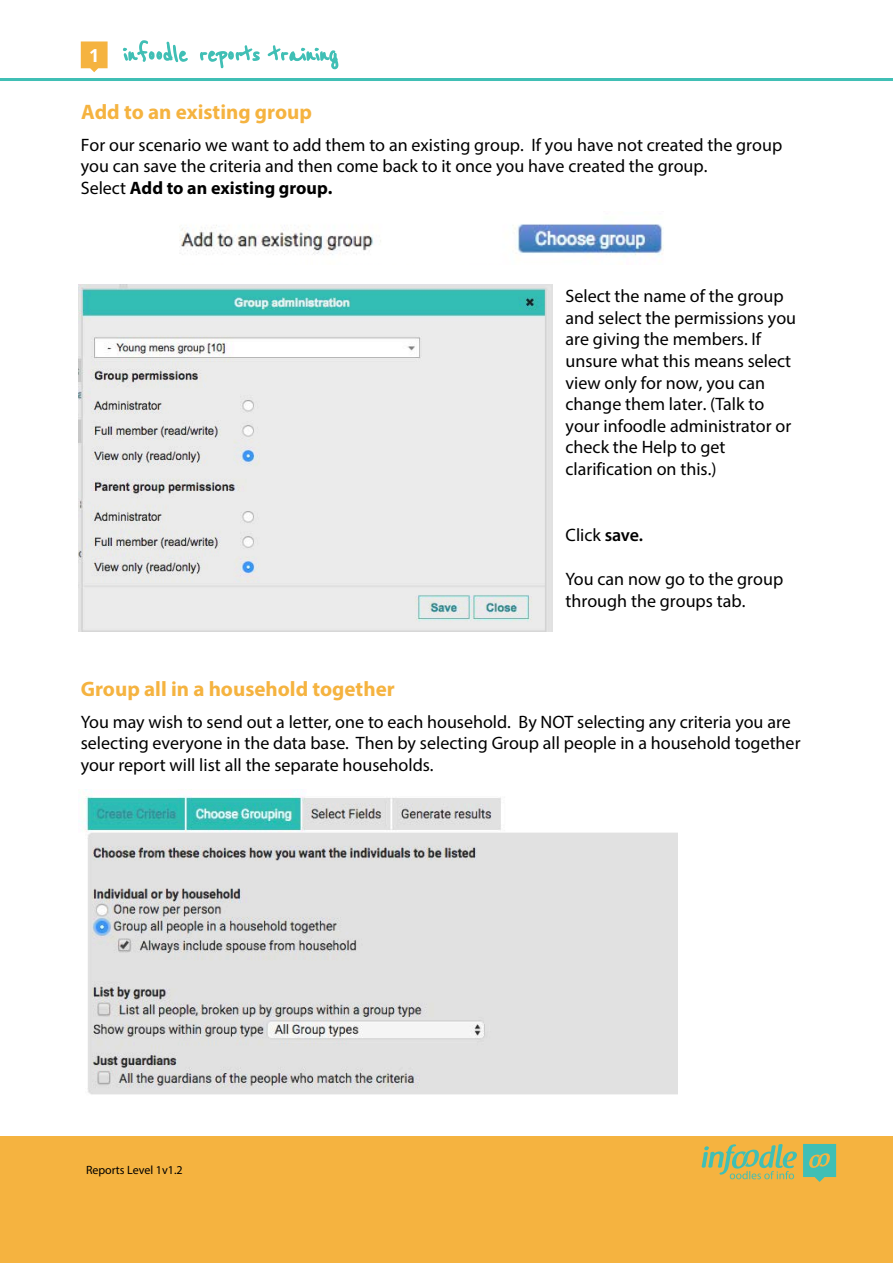
<style>
.page{position:relative;width:893px;height:1263px;background:#fff}
.page>*{position:absolute;margin:0;border:0;box-sizing:border-box;transform-origin:0 0}
.t1{font:700 21px "Myriad Pro";color:#f5b340}
.t2{font:18px/21.6px "Myriad Pro";color:#000}
.t3{font:700 18px "Open Sans";color:#fff}
.t4{font:12px "Myriad Pro";color:#000}
.s1{font-weight:700}
.s2{font-weight:600}
</style>
<div class="page">
<div style="left:0;top:1136px;width:893px;height:127px;background:#f5b340"></div>
<svg style="left:701px;top:1144px;width:96px;height:35px"></svg>
<svg style="left:803px;top:1144px;width:33px;height:38px"></svg>
<svg style="left:81px;top:41px;width:27px;height:31px"></svg>
<hr style="left:0;top:78px;width:893px;height:3px;background:#40bfb5">
<svg style="left:123px;top:40px;width:65px;height:23px"></svg>
<svg style="left:200px;top:45px;width:139px;height:25px"></svg>
<img style="left:179px;top:224px;width:485px;height:31px">
<img style="left:79px;top:285px;width:473px;height:346px">
<img style="left:85px;top:790px;width:592px;height:305px">
<p class="t3" style="left:89px;top:42px;width:12px">1</p>
<p class="t1" style="left:81px;top:98px;width:233px">Add to an existing group</p>
<p class="t2" style="left:81px;top:134px;width:703px">For our scenario we want to add them to an existing group. If you have not created the group you can save the criteria and then come back to it once you have created the group.<br>Select <span class="s1">Add to an existing group.</span></p>
<p class="t2" style="left:566px;top:285px;width:232px">Select the name of the group and select the permissions you are giving the members. If unsure what this means select view only for now, you can change them later. (Talk to your infoodle administrator or check the Help to get clarification on this.)</p>
<p class="t2" style="left:566px;top:524px;width:79px">Click <span class="s2">save.</span></p>
<p class="t2" style="left:566px;top:568px;width:219px">You can now go to the group through the groups tab.</p>
<p class="t1" style="left:81px;top:675px;width:315px">Group all in a household together</p>
<p class="t2" style="left:81px;top:710px;width:721px">You may wish to send out a letter, one to each household. By NOT selecting any criteria you are selecting everyone in the data base. Then by selecting Group all people in a household together your report will list all the separate households.</p>
<p class="t4" style="left:86px;top:1163px;width:98px">Reports Level 1v1.2</p>
</div>
